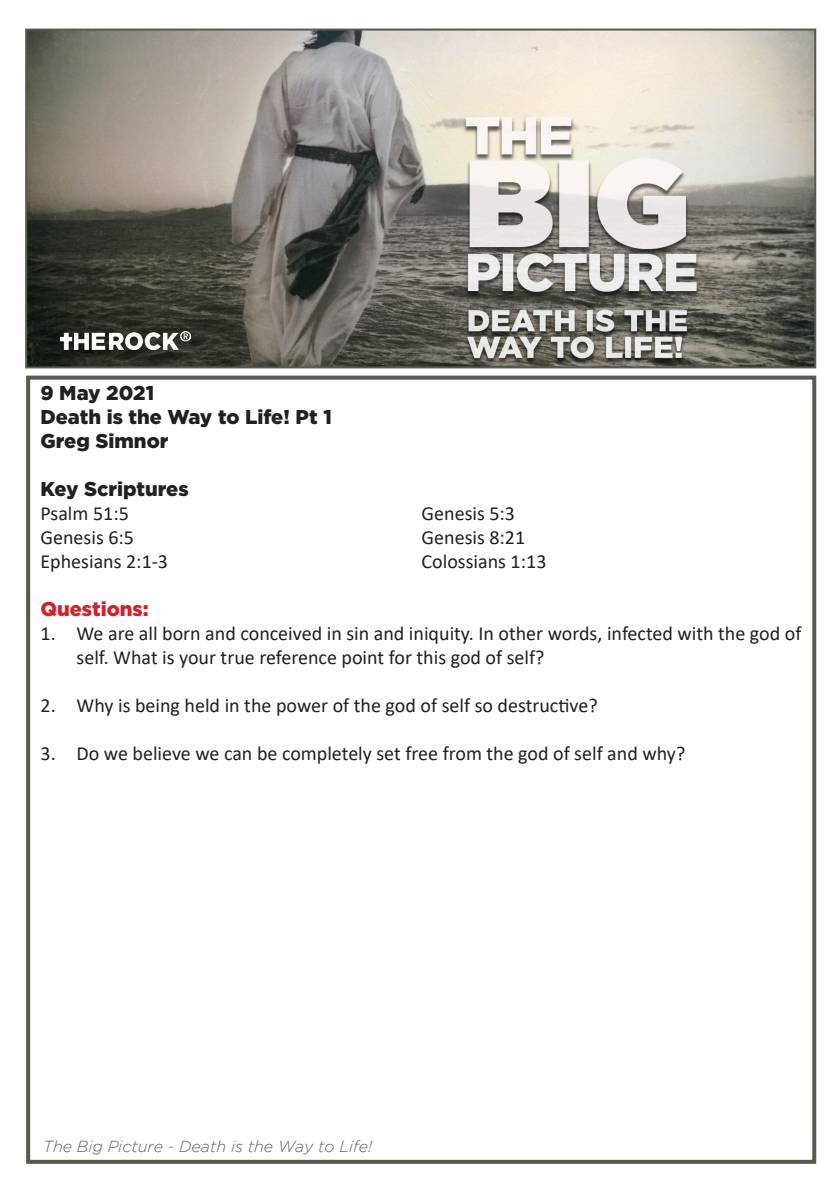
<style>
.page{position:relative;width:840px;height:1191px;background:#fff}
.page>*{position:absolute;margin:0;border:0;box-sizing:border-box;transform-origin:0 0}
.t1{font:20px/24px "Calibri";color:#231f20}
.t2{font:900 20px "Gotham";color:#231f20}
.t3{font:900 20px "Gotham";color:#d1232a}
.t4{font:italic 300 16px "Gotham";color:#636366}
</style>
<div class="page">
<div style="left:26px;top:375px;width:789px;height:788px;border:4px solid #575a4f"></div>
<img style="left:28px;top:32px;width:784px;height:333px">
<div style="left:25px;top:29px;width:790px;height:339px;border:2px solid #575a4f"></div>
<img style="left:60px;top:331px;width:131px;height:19px">
<p class="t2" style="left:40px;top:381px;width:115px">9 May 2021</p>
<p class="t2" style="left:40px;top:405px;width:293px">Death is the Way to Life! Pt 1</p>
<p class="t2" style="left:40px;top:429px;width:129px">Greg Simnor</p>
<p class="t2" style="left:40px;top:477px;width:149px">Key Scriptures</p>
<p class="t1" style="left:40px;top:501px;width:90px">Psalm 51:5</p>
<p class="t1" style="left:421px;top:501px;width:95px">Genesis 5:3</p>
<p class="t1" style="left:40px;top:525px;width:95px">Genesis 6:5</p>
<p class="t1" style="left:421px;top:525px;width:105px">Genesis 8:21</p>
<p class="t1" style="left:40px;top:549px;width:129px">Ephesians 2:1-3</p>
<p class="t1" style="left:421px;top:549px;width:126px">Colossians 1:13</p>
<p class="t3" style="left:40px;top:597px;width:110px">Questions:</p>
<p class="t1" style="left:76px;top:621px;width:726px;text-indent:-36px">1. We are all born and conceived in sin and iniquity. In other words, infected with the god of self. What is your true reference point for this god of self?</p>
<p class="t1" style="left:40px;top:693px;width:558px">2. Why is being held in the power of the god of self so destructive?</p>
<p class="t1" style="left:40px;top:741px;width:646px">3. Do we believe we can be completely set free from the god of self and why?</p>
<p class="t4" style="left:43px;top:1137px;width:330px">The Big Picture - Death is the Way to Life!</p>
</div>
